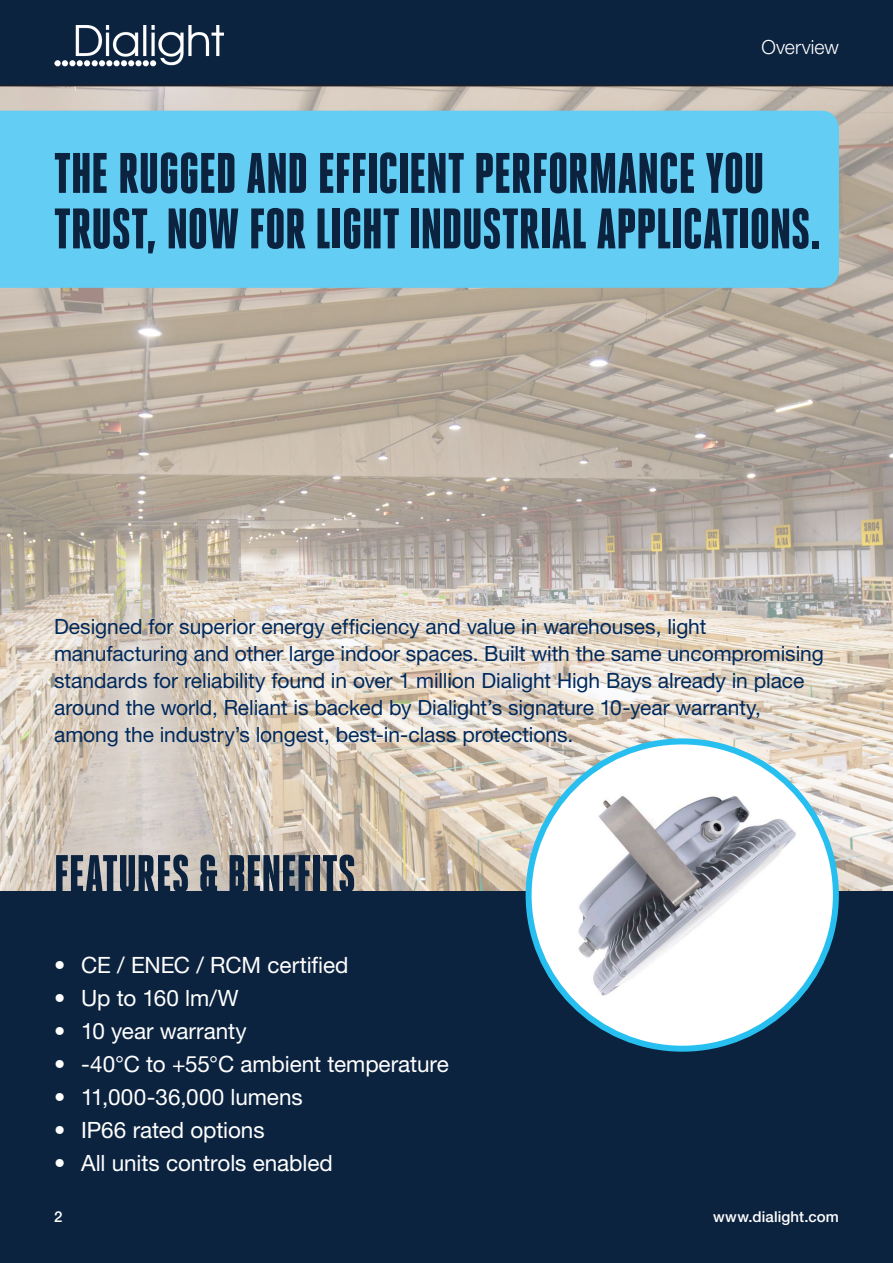
<style>
.page{position:relative;width:893px;height:1263px;background:#fff}
.page>*{position:absolute;margin:0;border:0;box-sizing:border-box;transform-origin:0 0}
.Cover_Title{font:900 57px/55.5px "Heroic Condensed";letter-spacing:-.01em;color:#0c2340}
.Cover_Title-2{font:900 52.5px "Heroic Condensed";letter-spacing:-.005em;color:#0c2340}
.t1{font:22.5px "Helvetica Neue LT Std";letter-spacing:-.005em;color:#fff}
.Cover_Subtitle{font:21px/27px "Helvetica Neue LT Std";letter-spacing:-.005em;color:#00295c}
.Cover_Subtitle-2{font:300 19.5px "Helvetica Neue LT Std";color:#fff}
.Cover_Subtitle-3{font:500 15px "Helvetica Neue LT Std";letter-spacing:.005em;color:#fff}
</style>
<div class="page">
<img style="left:0;top:86px;width:893px;height:805px">
<div style="left:0;top:111px;width:839px;height:177px;background:#63cdf3"></div>
<div style="left:0;top:891px;width:893px;height:372px;background:#0c2340"></div>
<div style="left:0;top:0;width:893px;height:86px;background:#0c2340"></div>
<img style="left:54px;top:25px;width:169px;height:44px">
<svg style="left:529px;top:741px;width:307px;height:308px;fill:#fff"></svg>
<img style="left:542px;top:776px;width:269px;height:234px">
<p class="Cover_Subtitle-2" style="left:762px;top:35px;width:79px">Overview</p>
<p class="Cover_Title" style="left:54px;top:146px;width:768px">THE RUGGED AND EFFICIENT PERFORMANCE YOU<br>TRUST, NOW FOR LIGHT INDUSTRIAL APPLICATIONS.</p>
<p class="Cover_Subtitle" style="left:54px;top:613px;width:771px">Designed for superior energy efficiency and value in warehouses, light manufacturing and other large indoor spaces. Built with the same uncompromising standards for reliability found in over 1 million Dialight High Bays already in place around the world, Reliant is backed by Dialight’s signature 10-year warranty, among the industry’s longest, best-in-class protections.</p>
<p class="Cover_Title-2" style="left:54px;top:845px;width:303px">FEATURES &amp; BENEFITS</p>
<p class="t1" style="left:54px;top:951px;width:296px">• CE / ENEC / RCM certified</p>
<p class="t1" style="left:54px;top:984px;width:186px">• Up to 160 lm/W</p>
<p class="t1" style="left:54px;top:1017px;width:194px">• 10 year warranty</p>
<p class="t1" style="left:54px;top:1050px;width:396px">• -40°C to +55°C ambient temperature</p>
<p class="t1" style="left:54px;top:1083px;width:250px">• 11,000-36,000 lumens</p>
<p class="t1" style="left:54px;top:1116px;width:212px">• IP66 rated options</p>
<p class="t1" style="left:54px;top:1149px;width:280px">• All units controls enabled</p>
<p class="Cover_Subtitle-3" style="left:54px;top:1207px;width:10px">2</p>
<p class="Cover_Subtitle-3" style="left:713px;top:1207px;width:127px">www.dialight.com</p>
</div>
